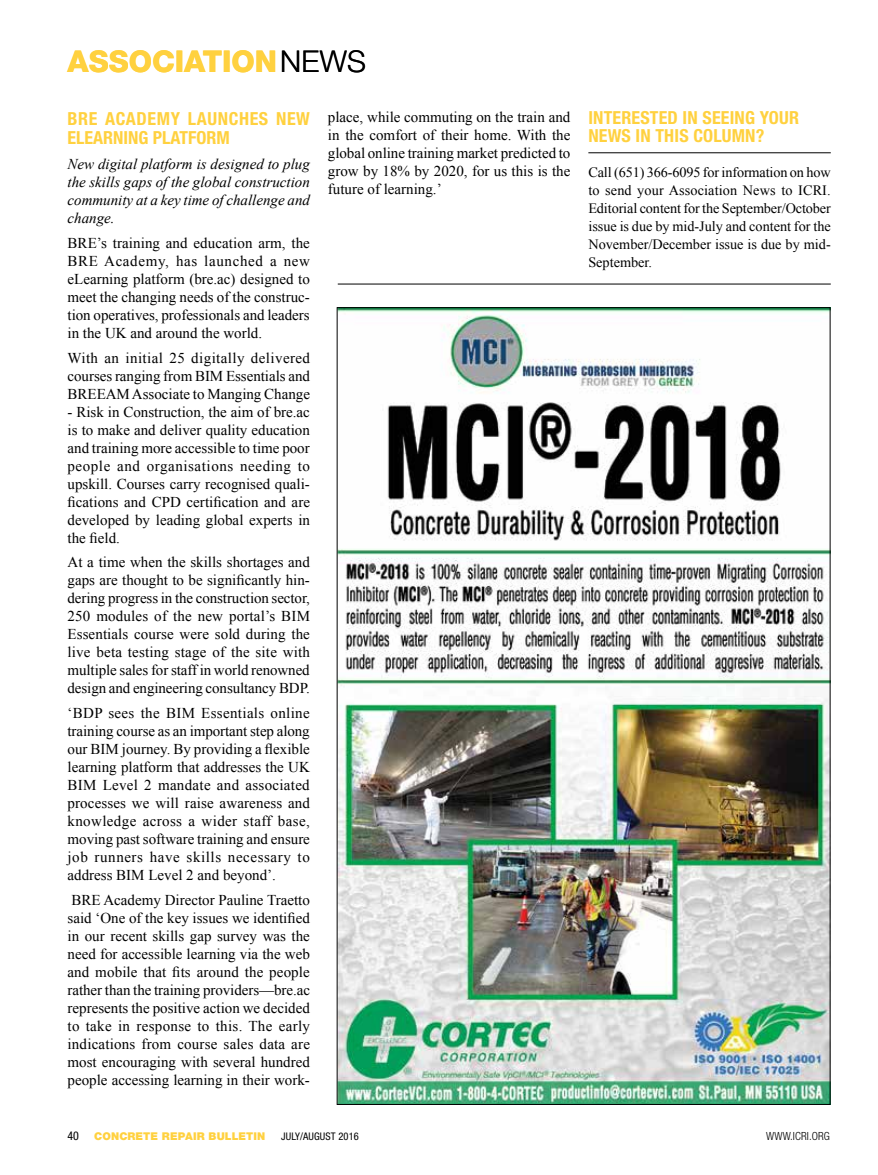
<style>
.page{position:relative;width:878px;height:1175px;background:#fff}
.page>*{position:absolute;margin:0;border:0;box-sizing:border-box;transform-origin:0 0}
.t1{font:800 30px "Helvetica Neue LT Std";color:#ffd13f}
.t2{font:700 condensed 18px/19.5px "Helvetica Neue LT Std";letter-spacing:.01em;color:#ffd13f}
.t3{font:15px/18px "Times New Roman";color:#000;text-align:justify}
.t4{font:italic 15px/18px "Times New Roman";color:#000;text-align:justify}
.t5{font:14.25px/18px "Times New Roman";color:#000;text-align:justify}
.t6{font:condensed 12px "Helvetica Neue LT Std";color:#000}
.t7{font:300 condensed 11.25px "Helvetica Neue LT Std";letter-spacing:.01em;color:#000}
.t8{font:900 10.8px "Helvetica Neue LT Std";letter-spacing:.01em;color:#ffd13f}
.t9{font:condensed 10.5px "Helvetica Neue LT Std";letter-spacing:.01em;color:#000}
.s1{font-weight:300;color:#000}
</style>
<div class="page">
<hr style="left:338px;top:284px;width:492px;height:1px;background:#000">
<img style="left:339px;top:309px;width:489px;height:793px">
<hr style="left:588px;top:152px;width:242px;height:1px;background:#000">
<h1 class="t1" style="left:68px;top:43px;width:300px">ASSOCIATION<span class="s1">NEWS</span></h1>
<p class="t2" style="left:68px;top:108px;width:244px">BRE ACADEMY LAUNCHES NEW<br>ELEARNING PLATFORM</p>
<p class="t4" style="left:68px;top:155px;width:244px">New digital platform is designed to plug the skills gaps of the global construction community at a key time of challenge and change.</p>
<p class="t3" style="left:68px;top:233px;width:244px">BRE’s training and education arm, the BRE Academy, has launched a new eLearning platform (bre.ac) designed to meet the changing needs of the construc&shy;tion operatives, professionals and leaders in the UK and around the world.</p>
<p class="t3" style="left:68px;top:348px;width:244px">With an initial 25 digitally delivered courses ranging from BIM Essentials and BREEAM Associate to Manging Change</p>
<p class="t3" style="left:68px;top:402px;width:244px">- Risk in Construction, the aim of bre.ac is to make and deliver quality education and training more accessible to time poor people and organisations needing to upskill. Courses carry recognised quali&shy;fications and CPD certification and are developed by leading global experts in the field.</p>
<p class="t3" style="left:68px;top:553px;width:244px">At a time when the skills shortages and gaps are thought to be significantly hin&shy;dering progress in the construction sector, 250 modules of the new portal’s BIM Essentials course were sold during the live beta testing stage of the site with multiple sales for staff in world renowned design and engineering consultancy BDP.</p>
<p class="t3" style="left:68px;top:704px;width:244px">‘BDP sees the BIM Essentials online training course as an important step along our BIM journey. By providing a flexible learning platform that addresses the UK BIM Level 2 mandate and associated processes we will raise awareness and knowledge across a wider staff base, moving past software training and ensure job runners have skills necessary to address BIM Level 2 and beyond’.</p>
<p class="t3" style="left:68px;top:890px;width:244px">BRE Academy Director Pauline Traetto said ‘One of the key issues we identified in our recent skills gap survey was the need for accessible learning via the web and mobile that fits around the people rather than the training providers—bre.ac represents the positive action we decided to take in response to this. The early indications from course sales data are most encouraging with several hundred people accessing learning in their work-</p>
<p class="t3" style="left:328px;top:108px;width:244px">place, while commuting on the train and in the comfort of their home. With the global online training market predicted to grow by 18% by 2020, for us this is the future of learning.’</p>
<p class="t2" style="left:588px;top:108px;width:212px;line-height:18px">INTERESTED IN SEEING YOUR<br>NEWS IN THIS COLUMN?</p>
<p class="t5" style="left:588px;top:163px;width:244px">Call (651) 366-6095 for information on how to send your Association News to ICRI.<br>Editorial content for the September/October issue is due by mid-July and content for the November/December issue is due by mid-September.</p>
<p class="t6" style="left:68px;top:1129px;width:13px">40</p>
<p class="t8" style="left:94px;top:1130px;width:173px">CONCRETE REPAIR BULLETIN</p>
<p class="t9" style="left:281px;top:1130px;width:79px">JULY/AUGUST 2016</p>
<p class="t7" style="left:766px;top:1129px;width:65px">WWW.ICRI.ORG</p>
</div>
